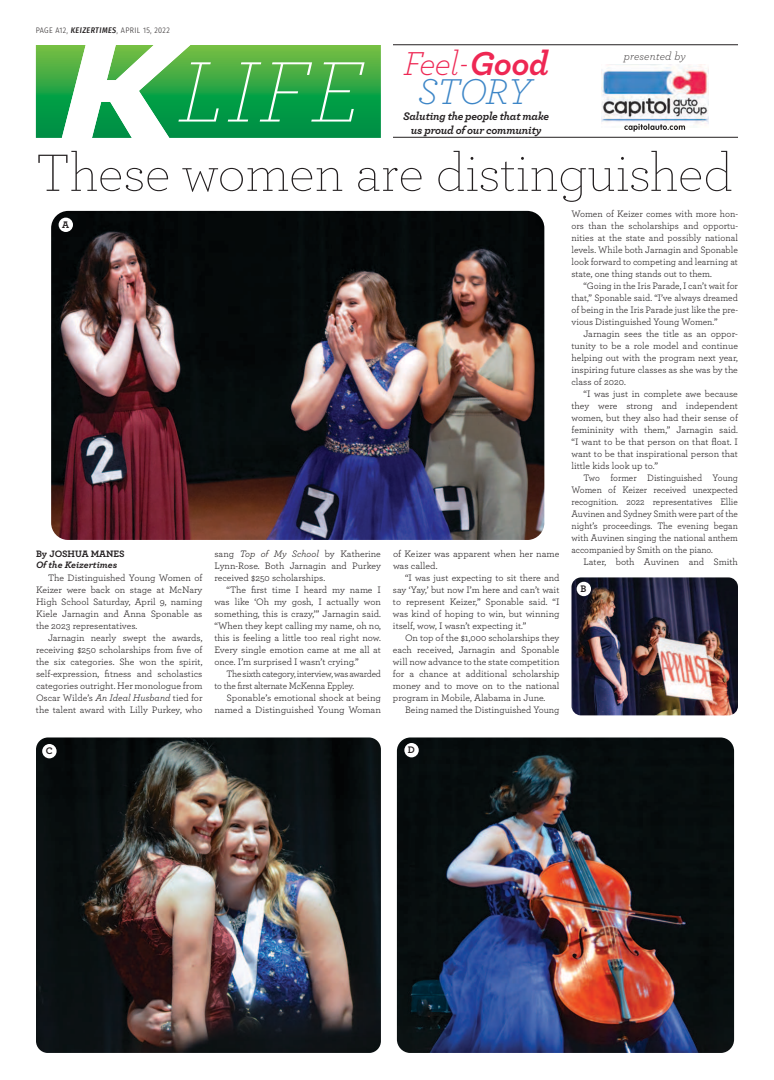
<style>
.page{position:relative;width:774px;height:1080px;background:#fff}
.page>*{position:absolute;margin:0;border:0;box-sizing:border-box;transform-origin:0 0}
.t1{font:italic 200 90px "Archer";color:#fff}
.t2{font:200 55px "Archer";color:#231f20}
.t3{font:italic 300 37.7px "Archer";letter-spacing:-.015em;color:#3d86c7}
.t4{font:italic 300 34.7px "Archer";color:#ee2753}
.t5{font:italic 700 11.5px/14.1px "Archer";letter-spacing:-.02em;color:#231f20;text-align:center}
.t6{font:italic 300 11.5px "Archer";letter-spacing:.02em;color:#231f20}
.t7{font:700 10px "Archer";color:#231f20}
.t8{font:9.7px/12px "Archer";color:#231f20;text-align:justify}
.t9{font:9.7px/12px "Archer";color:#231f20;text-align:justify;scale:.95 1}
.t10{font:9.7px/12px "Archer";letter-spacing:-.02em;color:#231f20;scale:.95 1}
.t11{font:italic 700 9.7px "Archer";color:#231f20}
.t12{font:700 9.7px "Archer";letter-spacing:-.005em;color:#231f20}
.t13{font:300 8px "Fira Sans Condensed";letter-spacing:.04em;color:#231f20}
.s1{font-weight:500;font-style:italic}
.s2{font-weight:700}
.s3{font-style:italic}
</style>
<div class="page">
<img style="left:601px;top:65px;width:107px;height:63px">
<svg style="left:624px;top:124px;width:61px;height:8px"></svg>
<hr style="left:393px;top:44px;width:345px;height:1px;background:#231f20">
<hr style="left:393px;top:137px;width:345px;height:1px;background:#231f20">
<svg style="left:36px;top:45px;width:345px;height:93px"></svg>
<img style="left:51px;top:211px;width:493px;height:329px">
<img style="left:572px;top:577px;width:166px;height:138px">
<img style="left:36px;top:738px;width:345px;height:315px">
<img style="left:397px;top:737px;width:337px;height:316px">
<div style="left:59px;top:218px;width:14px;height:14px;background:#fff;border-radius:50%"></div>
<div style="left:42px;top:744px;width:15px;height:14px;background:#fff;border-radius:50%"></div>
<div style="left:577px;top:582px;width:14px;height:14px;background:#fff;border-radius:50%"></div>
<div style="left:404px;top:743px;width:15px;height:14px;background:#fff;border-radius:50%"></div>
<p class="t13" style="left:36px;top:24px;width:136px">PAGE A12, <span class="s1">KEIZERTIMES</span>, APRIL 15, 2022</p>
<h1 class="t1" style="left:178px;top:50px;width:185px">LIFE</h1>
<h3 class="t4" style="left:404px;top:47px;width:147px">Feel -<span class="s2">Good</span></h3>
<h3 class="t3" style="left:418px;top:73px;width:115px">STORY</h3>
<p class="t5" style="left:403px;top:109px;width:147px">Saluting the people that make us proud of our community</p>
<p class="t6" style="left:624px;top:50px;width:63px">presented by</p>
<h2 class="t2" style="left:36px;top:147px;width:698px">These women are distinguished</h2>
<p class="t7" style="left:62px;top:220px;width:8px">A</p>
<p class="t12" style="left:36px;top:549px;width:90px">By JOSHUA MANES</p>
<p class="t11" style="left:36px;top:560px;width:83px">Of the Keizertimes</p>
<p class="t8" style="left:36px;top:572px;width:168px;text-indent:12px">The Distinguished Young Women of Keizer were back on stage at McNary High School Saturday, April 9, naming Kiele Jarnagin and Anna Sponable as the 2023 representatives.</p>
<p class="t8" style="left:36px;top:632px;width:168px;text-indent:12px">Jarnagin nearly swept the awards, receiving $250 scholarships from five of the six categories. She won the spirit, self-expression, fitness and scholastics categories outright. Her monologue from Oscar Wilde’s <span class="s3">An Ideal Husband</span> tied for the talent award with Lilly Purkey, who</p>
<p class="t8" style="left:214px;top:548px;width:168px">sang <span class="s3">Top of My School</span> by Katherine Lynn-Rose. Both Jarnagin and Purkey received $250 scholarships.</p>
<p class="t8" style="left:214px;top:584px;width:168px;text-indent:12px">“The first time I heard my name I was like ‘Oh my gosh, I actually won something, this is crazy,’” Jarnagin said. “When they kept calling my name, oh no, this is feeling a little too real right now.<br>Every single emotion came at me all at once. I’m surprised I wasn’t crying.”</p>
<p class="t10" style="left:214px;top:668px;width:177px;text-indent:12px">The sixth category, interview, was awarded to the first alternate McKenna Eppley.</p>
<p class="t8" style="left:214px;top:692px;width:168px;text-align:right">Sponable’s emotional shock at being named a Distinguished Young Woman</p>
<p class="t8" style="left:393px;top:548px;width:168px">of Keizer was apparent when her name was called.</p>
<p class="t8" style="left:393px;top:572px;width:168px;text-indent:12px">“I was just expecting to sit there and say ‘Yay,’ but now I’m here and can’t wait to represent Keizer,” Sponable said. “I was kind of hoping to win, but winning itself, wow, I wasn’t expecting it.”</p>
<p class="t8" style="left:393px;top:632px;width:168px;text-indent:12px">On top of the $1,000 scholarships they each received, Jarnagin and Sponable will now advance to the state competition for a chance at additional scholarship money and to move on to the national program in Mobile, Alabama in June.</p>
<p class="t8" style="left:405px;top:704px;width:156px">Being named the Distinguished Young</p>
<p class="t8" style="left:571px;top:208px;width:168px">Women of Keizer comes with more hon&shy;ors than the scholarships and opportu&shy;nities at the state and possibly national levels. While both Jarnagin and Sponable look forward to competing and learning at state, one thing stands out to them.</p>
<p class="t8" style="left:571px;top:280px;width:168px;text-indent:12px">“Going in the Iris Parade, I can’t wait for that,” Sponable said. “I’ve always dreamed of being in the Iris Parade just like the pre&shy;vious Distinguished Young Women.”</p>
<p class="t8" style="left:571px;top:328px;width:168px;text-indent:12px">Jarnagin sees the title as an oppor&shy;tunity to be a role model and continue helping out with the program next year, inspiring future classes as she was by the class of 2020.</p>
<p class="t8" style="left:571px;top:388px;width:168px;text-indent:12px">“I was just in complete awe because they were strong and independent women, but they also had their sense of femininity with them,” Jarnagin said. “I want to be that person on that float. I want to be that inspirational person that little kids look up to.”</p>
<p class="t9" style="left:571px;top:472px;width:177px;text-indent:12px">Two former Distinguished Young Women of Keizer received unexpected recognition. 2022 representatives Ellie Auvinen and Sydney Smith were part of the night’s proceedings. The evening began with Auvinen singing the national anthem accompanied by Smith on the piano.</p>
<p class="t8" style="left:584px;top:556px;width:156px">Later, both Auvinen and Smith</p>
<p class="t7" style="left:581px;top:584px;width:7px">B</p>
<p class="t7" style="left:46px;top:746px;width:9px">C</p>
<p class="t7" style="left:408px;top:745px;width:9px">D</p>
</div>
